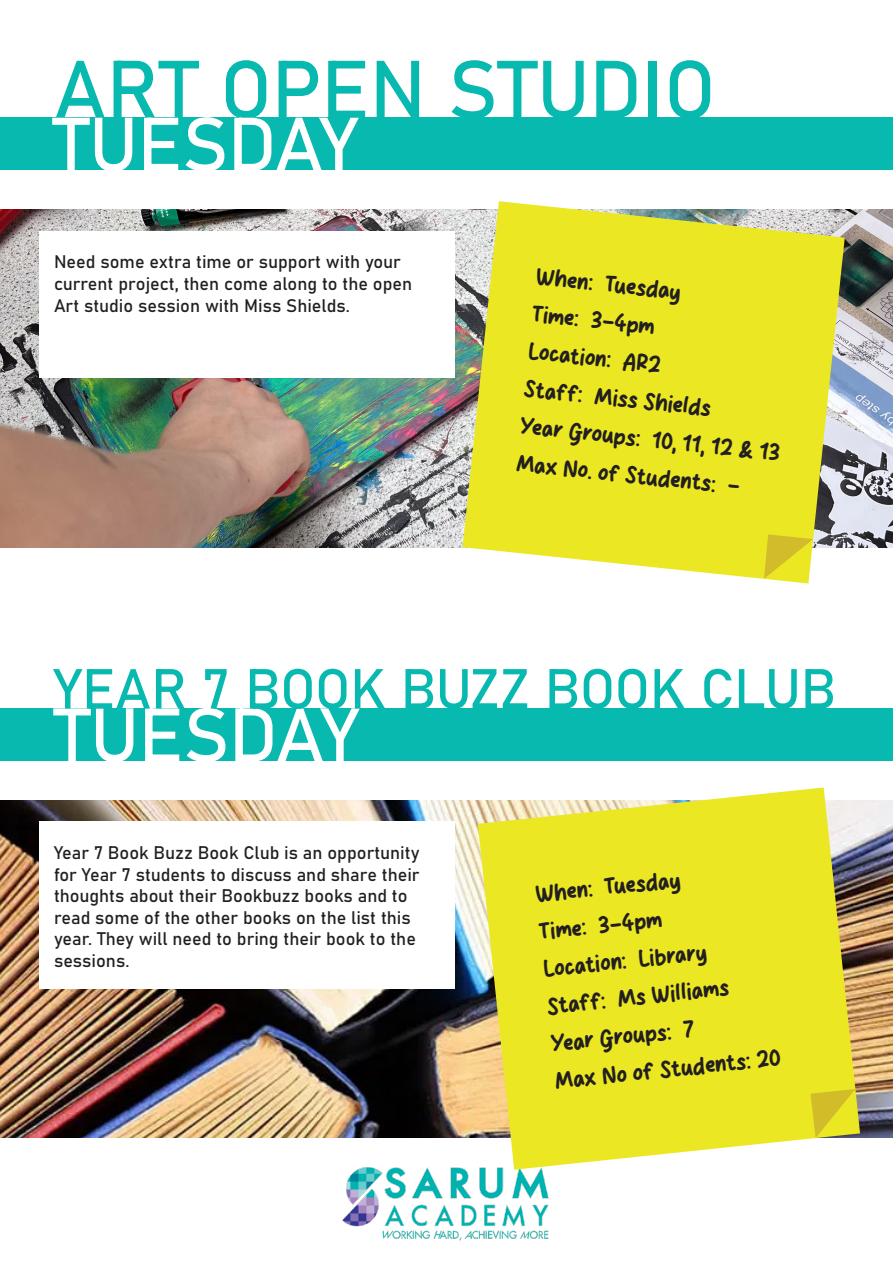
<style>
.page{position:relative;width:893px;height:1263px;background:#fff}
.page>*{position:absolute;margin:0;border:0;box-sizing:border-box;transform-origin:0 0}
.t1{font:81px "Bahnschrift";color:#08b9af}
.t2{font:75px "Bahnschrift";letter-spacing:-.01em;color:#fff}
.t3{font:55.5px "Bahnschrift";letter-spacing:-.01em;color:#08b9af}
.t4{font:24px "Milku";color:#231f20}
.t5{font:18px/21.6px "Bahnschrift";color:#231f20}
</style>
<div class="page">
<img style="left:343px;top:1167px;width:206px;height:74px">
<img style="left:0;top:209px;width:893px;height:338px">
<div style="left:0;top:118px;width:893px;height:52px;background:#08b9af"></div>
<svg style="left:462px;top:201px;width:383px;height:382px;background:#e5e341"></svg>
<svg style="left:764px;top:534px;width:49px;height:45px;background:#e0d42e"></svg>
<div style="left:39px;top:231px;width:415px;height:146px;background:#fff"></div>
<img style="left:0;top:800px;width:893px;height:338px">
<div style="left:0;top:708px;width:893px;height:52px;background:#08b9af"></div>
<svg style="left:478px;top:787px;width:382px;height:383px;background:#e9e43f"></svg>
<svg style="left:810px;top:1089px;width:45px;height:49px;background:#d9ce28"></svg>
<div style="left:39px;top:821px;width:415px;height:168px;background:#fff"></div>
<p class="t1" style="left:54px;top:28px;width:664px">ART OPEN STUDIO</p>
<p class="t2" style="left:53px;top:88px;width:306px">TUESDAY</p>
<p class="t5" style="left:54px;top:250px;width:360px">Need some extra time or support with your current project, then come along to the open<br>Art studio session with Miss Shields.</p>
<p class="t4" style="left:537px;top:265px;width:147px;rotate:6deg">When: Tuesday</p>
<p class="t4" style="left:533px;top:302px;width:125px;rotate:6deg">Time: 3-4pm</p>
<p class="t4" style="left:530px;top:339px;width:135px;rotate:6deg">Location: AR2</p>
<p class="t4" style="left:526px;top:376px;width:189px;rotate:6deg">Staff: Miss Shields</p>
<p class="t4" style="left:522px;top:414px;width:263px;rotate:6deg">Year Groups: 10, 11, 12 &amp; 13</p>
<p class="t4" style="left:518px;top:451px;width:226px;rotate:6deg">Max No. of Students: -</p>
<p class="t3" style="left:54px;top:647px;width:784px">YEAR 7 BOOK BUZZ BOOK CLUB</p>
<p class="t2" style="left:54px;top:678px;width:306px">TUESDAY</p>
<p class="t5" style="left:54px;top:841px;width:367px">Year 7 Book Buzz Book Club is an opportunity for Year 7 students to discuss and share their thoughts about their Bookbuzz books and to read some of the other books on the list this year. They will need to bring their book to the sessions.</p>
<p class="t4" style="left:534px;top:883px;width:147px;rotate:-6deg">When: Tuesday</p>
<p class="t4" style="left:538px;top:920px;width:125px;rotate:-6deg">Time: 3-4pm</p>
<p class="t4" style="left:542px;top:957px;width:166px;rotate:-6deg">Location: Library</p>
<p class="t4" style="left:546px;top:994px;width:184px;rotate:-6deg">Staff: Ms Williams</p>
<p class="t4" style="left:550px;top:1032px;width:146px;rotate:-6deg">Year Groups: 7</p>
<p class="t4" style="left:554px;top:1069px;width:229px;rotate:-6deg">Max No of Students: 20</p>
</div>
